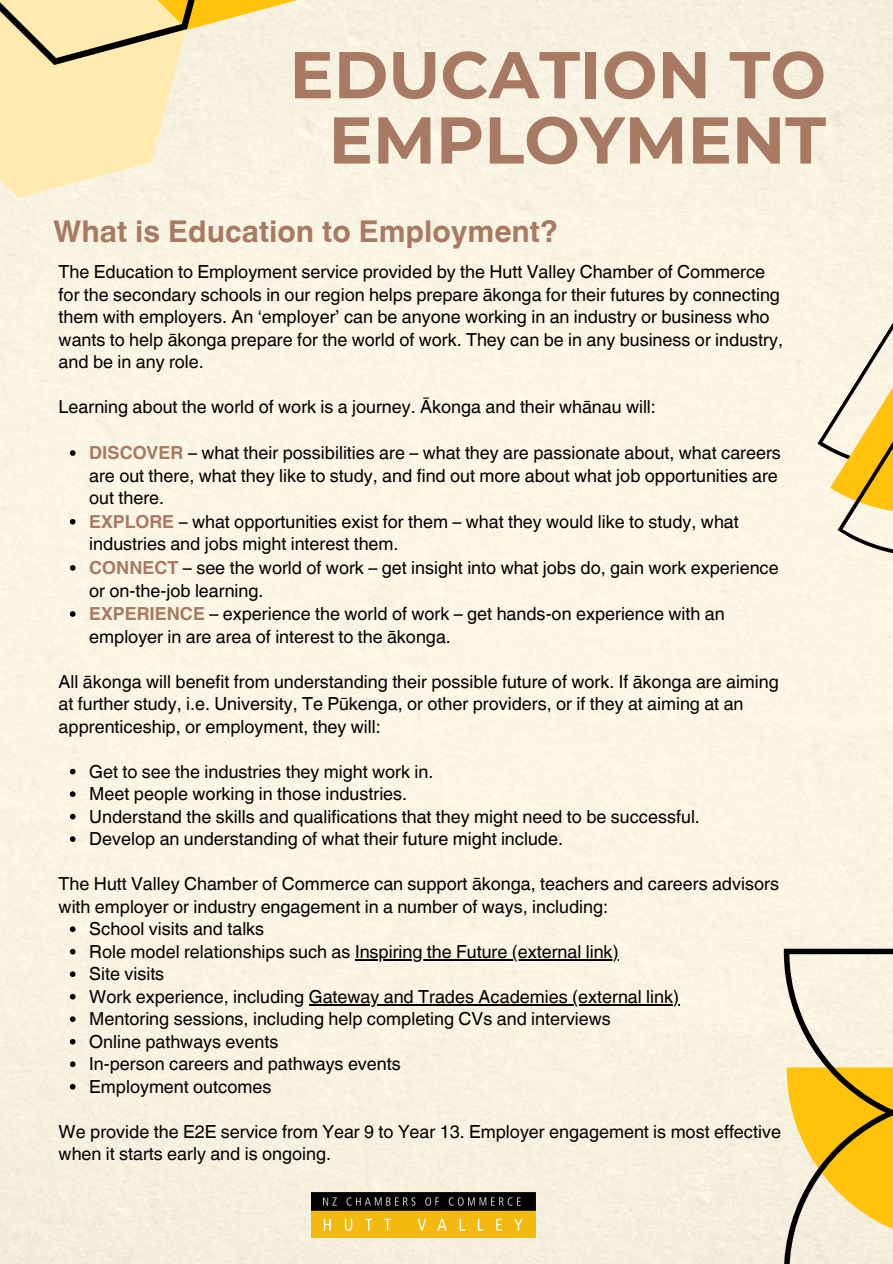
<style>
.page{position:relative;width:893px;height:1264px;background:#fff}
.page>*{position:absolute;margin:0;border:0;box-sizing:border-box;transform-origin:0 0}
.t1{font:700 66px/65.2px "Montserrat";color:#a87a64;text-align:center}
.t2{font:700 30px "Helvetica World";color:#a87a64}
.t3{font:18px/22.5px "Helvetica World";color:#000}
.s1{font-weight:700;color:#a87a64}
</style>
<div class="page">
<div style="left:0;top:0;width:892px;height:1263px;background:#f9f4e3"></div>
<svg style="left:817px;top:301px;width:75px;height:318px;background:#eee1b9"></svg>
<svg style="left:783px;top:948px;width:109px;height:315px;background:#e5ce87"></svg>
<svg style="left:0;top:96px;width:204px;height:132px;background:#fbeec7"></svg>
<svg style="left:0;top:0;width:371px;height:96px;background:#f0e1b5"></svg>
<img style="left:312px;top:1192px;width:224px;height:45px">
<svg style="left:70px;top:450px;width:5px;height:6px"></svg>
<svg style="left:70px;top:519px;width:5px;height:5px"></svg>
<svg style="left:70px;top:565px;width:5px;height:5px"></svg>
<svg style="left:70px;top:611px;width:5px;height:6px"></svg>
<svg style="left:70px;top:768px;width:5px;height:6px"></svg>
<svg style="left:70px;top:791px;width:5px;height:6px"></svg>
<svg style="left:70px;top:813px;width:5px;height:6px"></svg>
<svg style="left:70px;top:836px;width:5px;height:6px"></svg>
<svg style="left:70px;top:926px;width:5px;height:6px"></svg>
<svg style="left:70px;top:948px;width:5px;height:6px"></svg>
<hr style="left:355px;top:959px;width:264px;height:1px;background:#000">
<svg style="left:70px;top:971px;width:5px;height:6px"></svg>
<svg style="left:70px;top:993px;width:5px;height:6px"></svg>
<hr style="left:309px;top:1004px;width:370px;height:1px;background:#000">
<svg style="left:70px;top:1016px;width:5px;height:6px"></svg>
<svg style="left:70px;top:1038px;width:5px;height:6px"></svg>
<svg style="left:70px;top:1061px;width:5px;height:6px"></svg>
<svg style="left:70px;top:1083px;width:5px;height:6px"></svg>
<h1 class="t1" style="left:289px;top:42px;width:538px">EDUCATION TO<br>EMPLOYMENT</h1>
<h2 class="t2" style="left:53px;top:206px;width:506px">What is Education to Employment?</h2>
<p class="t3" style="left:59px;top:260px;width:725px">The Education to Employment service provided by the Hutt Valley Chamber of Commerce for the secondary schools in our region helps prepare ākonga for their futures by connecting them with employers. An ‘employer’ can be anyone working in an industry or business who wants to help ākonga prepare for the world of work. They can be in any business or industry, and be in any role.</p>
<p class="t3" style="left:59px;top:395px;width:598px">Learning about the world of work is a journey. Ākonga and their whānau will:</p>
<p class="t3" style="left:89px;top:442px;width:693px"><span class="s1">DISCOVER</span> – what their possibilities are – what they are passionate about, what careers are out there, what they like to study, and find out more about what job opportunities are out there.</p>
<p class="t3" style="left:89px;top:510px;width:651px"><span class="s1">EXPLORE</span> – what opportunities exist for them – what they would like to study, what industries and jobs might interest them.</p>
<p class="t3" style="left:89px;top:556px;width:691px"><span class="s1">CONNECT</span> – see the world of work – get insight into what jobs do, gain work experience or on-the-job learning.</p>
<p class="t3" style="left:89px;top:602px;width:636px"><span class="s1">EXPERIENCE</span> – experience the world of work – get hands-on experience with an employer in are area of interest to the ākonga.</p>
<p class="t3" style="left:59px;top:670px;width:721px">All ākonga will benefit from understanding their possible future of work. If ākonga are aiming at further study, i.e. University, Te Pūkenga, or other providers, or if they at aiming at an apprenticeship, or employment, they will:</p>
<p class="t3" style="left:89px;top:760px;width:345px">Get to see the industries they might work in.</p>
<p class="t3" style="left:89px;top:782px;width:319px">Meet people working in those industries.</p>
<p class="t3" style="left:89px;top:805px;width:612px">Understand the skills and qualifications that they might need to be successful.</p>
<p class="t3" style="left:89px;top:827px;width:475px">Develop an understanding of what their future might include.</p>
<p class="t3" style="left:59px;top:872px;width:721px">The Hutt Valley Chamber of Commerce can support ākonga, teachers and careers advisors with employer or industry engagement in a number of ways, including:</p>
<p class="t3" style="left:89px;top:917px;width:176px">School visits and talks</p>
<p class="t3" style="left:89px;top:940px;width:531px">Role model relationships such as Inspiring the Future (external link)</p>
<p class="t3" style="left:89px;top:962px;width:77px">Site visits</p>
<p class="t3" style="left:89px;top:985px;width:591px">Work experience, including Gateway and Trades Academies (external link)</p>
<p class="t3" style="left:89px;top:1007px;width:523px">Mentoring sessions, including help completing CVs and interviews</p>
<p class="t3" style="left:89px;top:1030px;width:191px">Online pathways events</p>
<p class="t3" style="left:89px;top:1052px;width:313px">In-person careers and pathways events</p>
<p class="t3" style="left:89px;top:1075px;width:183px">Employment outcomes</p>
<p class="t3" style="left:59px;top:1120px;width:723px">We provide the E2E service from Year 9 to Year 13. Employer engagement is most effective when it starts early and is ongoing.</p>
</div>
